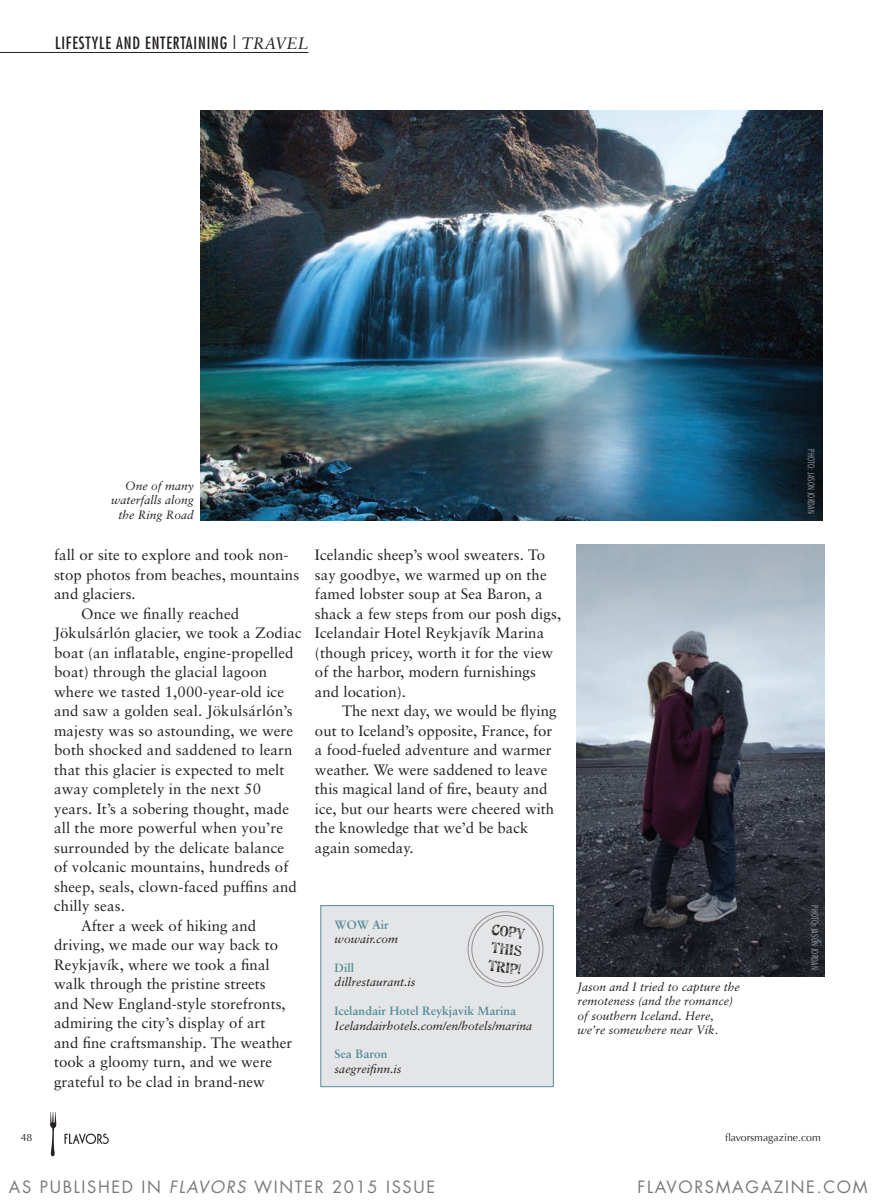
<style>
.page{position:relative;width:878px;height:1202px;background:#fff}
.page>*{position:absolute;margin:0;border:0;box-sizing:border-box;transform-origin:0 0}
.t1{font:16.5px "Futura";letter-spacing:.1em;color:#787a7d}
.t2{font:condensed 16.5px "Futura";letter-spacing:.05em;color:#231f20}
.BODY_indent{font:15px/19.5px "Sabon";letter-spacing:.005em;color:#231f20}
.t3{font:500 15px/18px "Artistamp";color:#231f20;text-align:justify}
.t4{font:italic 12px/14.4px "Sabon";color:#231f20}
.t5{font:700 12px "Sabon";color:#558d9b}
.t6{font:10.5px "Optima";color:#231f20}
.BY_LINE_photo_credit{font:300 condensed 9px "Futura";letter-spacing:.025em;color:#939598}
.s1{font-family:"Sabon";font-style:italic;font-stretch:normal}
.s2{font-style:italic}
</style>
<div class="page">
<div style="left:321px;top:905px;width:232px;height:181px;background:#e4e5e7"></div>
<div style="left:320px;top:905px;width:233px;height:182px;border:1px solid #558d9b"></div>
<hr style="left:0;top:52px;width:308px;height:1px;background:#231f20">
<img style="left:576px;top:544px;width:248px;height:432px">
<img style="left:201px;top:111px;width:621px;height:409px">
<div style="left:467px;top:911px;width:76px;height:76px;border:1px solid #231f20;border-radius:50%"></div>
<div style="left:471px;top:915px;width:68px;height:68px;border:1px solid #231f20;border-radius:50%"></div>
<svg style="left:50px;top:1112px;width:6px;height:44px"></svg>
<svg style="left:64px;top:1133px;width:45px;height:11px"></svg>
<p class="t2" style="left:55px;top:33px;width:255px">LIFESTYLE AND ENTERTAINING | <span class="s1">TRAVEL</span></p>
<p class="t4" style="left:111px;top:478px;width:84px;text-align:right">One of many waterfalls along the Ring Road</p>
<p class="BODY_indent" style="left:54px;top:545px;width:247px">fall or site to explore and took non&shy;stop photos from beaches, mountains and glaciers.</p>
<p class="BODY_indent" style="left:54px;top:603px;width:249px;text-indent:27px">Once we finally reached Jökulsárlón glacier, we took a Zodiac boat (an inflatable, engine-propelled boat) through the glacial lagoon where we tasted 1,000-year-old ice and saw a golden seal. Jökulsárlón’s majesty was so astounding, we were both shocked and saddened to learn that this glacier is expected to melt away completely in the next 50 years. It’s a sobering thought, made all the more powerful when you’re surrounded by the delicate balance<br>of volcanic mountains, hundreds of sheep, seals, clown-faced puffins and chilly seas.</p>
<p class="BODY_indent" style="left:54px;top:915px;width:240px;text-indent:27px">After a week of hiking and driving, we made our way back to<br>Reykjavík, where we took a final walk through the pristine streets and New England-style storefronts, admiring the city’s display of art and fine craftsmanship. The weather took a gloomy turn, and we were grateful to be clad in brand-new</p>
<p class="BODY_indent" style="left:315px;top:545px;width:248px">Icelandic sheep’s wool sweaters. To say goodbye, we warmed up on the famed lobster soup at Sea Baron, a shack a few steps from our posh digs,<br>Icelandair Hotel Reykjavík Marina (though pricey, worth it for the view of the harbor, modern furnishings and location).</p>
<p class="BODY_indent" style="left:315px;top:701px;width:243px;text-indent:27px">The next day, we would be flying out to Iceland’s opposite, France, for a food-fueled adventure and warmer weather. We were saddened to leave this magical land of fire, beauty and ice, but our hearts were cheered with the knowledge that we’d be back again someday.</p>
<p class="t5" style="left:334px;top:917px;width:56px">WOW Air</p>
<p class="t4" style="left:334px;top:931px;width:65px">wowair.com</p>
<p class="t5" style="left:334px;top:960px;width:21px">Dill</p>
<p class="t4" style="left:334px;top:975px;width:82px">dillrestaurant.is</p>
<p class="t5" style="left:334px;top:1003px;width:183px">Icelandair Hotel Reykjavik Marina</p>
<p class="t4" style="left:334px;top:1018px;width:199px">Icelandairhotels.com/en/hotels/marina</p>
<p class="t5" style="left:334px;top:1046px;width:54px">Sea Baron</p>
<p class="t4" style="left:334px;top:1061px;width:68px">saegreifinn.is</p>
<p class="t3" style="left:492px;top:920px;width:35px;rotate:6deg">Copy this trip!</p>
<p class="t4" style="left:577px;top:979px;width:164px">Jason and I tried to capture the remoteness (and the romance) of southern Iceland. Here, we’re somewhere near Vík.</p>
<p class="BY_LINE_photo_credit" style="left:816px;top:449px;width:66px;rotate:90deg">PHOTO: JASON JORDAN</p>
<p class="BY_LINE_photo_credit" style="left:820px;top:905px;width:66px;rotate:90deg">PHOTO: JASON JORDAN</p>
<p class="t6" style="left:21px;top:1130px;width:13px">48</p>
<p class="t6" style="left:725px;top:1131px;width:97px">flavorsmagazine.com</p>
<p class="t1" style="left:9px;top:1176px;width:428px">AS PUBLISHED IN <span class="s2">FLAVORS</span> WINTER 2015 ISSUE</p>
<p class="t1" style="left:637px;top:1176px;width:231px">FLAVORSMAGAZINE.COM</p>
</div>
